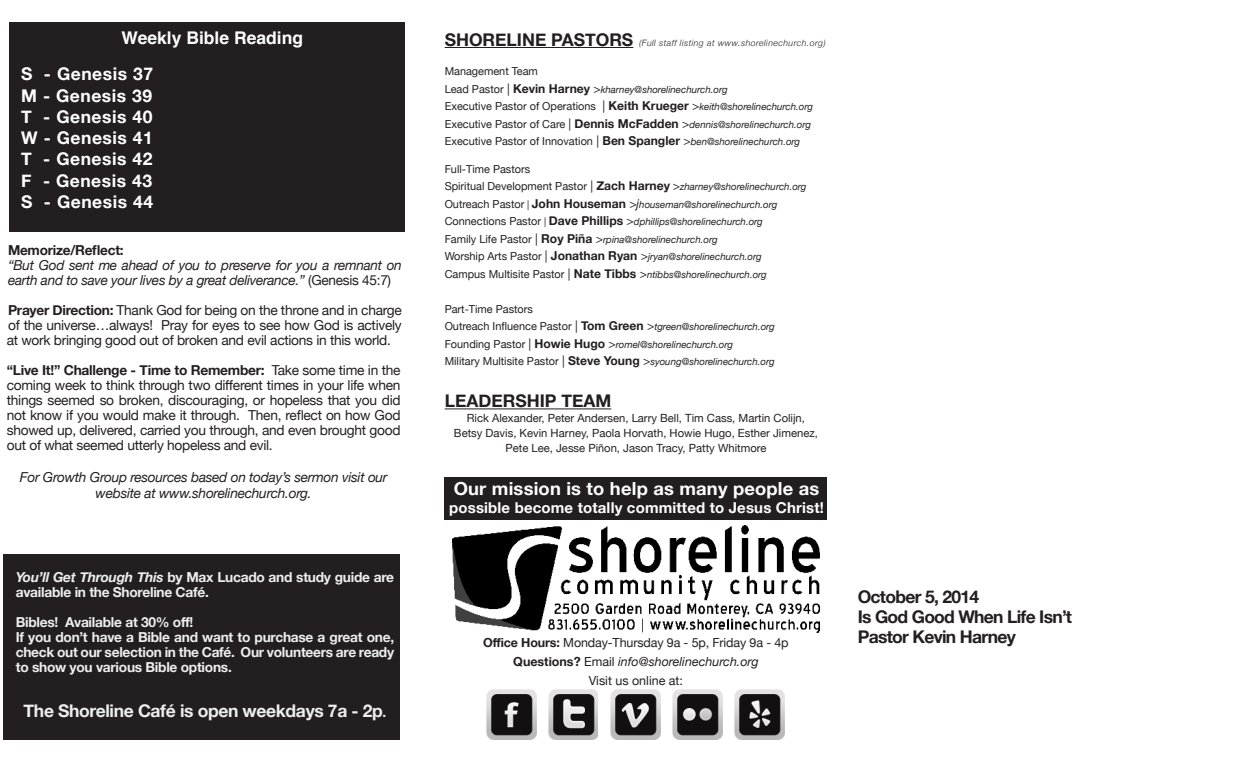
<style>
.page{position:relative;width:1260px;height:765px;background:#fff}
.page>*{position:absolute;margin:0;border:0;box-sizing:border-box;transform-origin:0 0}
.t1{font:700 18px "Helvetica Neue";letter-spacing:.01em;color:#fff}
.t2{font:700 17.5px "Helvetica Neue";letter-spacing:.03em;color:#fff}
.t3{font:700 17.5px "Helvetica Neue";letter-spacing:-.04em;color:#231f20}
.t4{font:700 17.5px "Helvetica Neue";letter-spacing:-.02em;color:#eeeeef}
.t5{font:700 17.5px "Helvetica";color:#fff}
.t6{font:700 17.5px "Helvetica Neue";color:#231f20}
.t7{font:700 15px "Helvetica Neue";letter-spacing:.01em;color:#fff}
.t8{font:13.75px/15px "Helvetica Neue";letter-spacing:-.02em;color:#231f20;text-align:justify}
.t9{font:700 13.75px/15px "Helvetica Neue";letter-spacing:-.02em;color:#eeeeef}
.t10{font:italic 13.75px/15px "Helvetica Neue";letter-spacing:-.02em;color:#231f20}
.t11{font:700 13.75px "Helvetica Neue";letter-spacing:-.02em;color:#231f20}
.t12{font:12.5px "Helvetica Neue";letter-spacing:-.01em;color:#231f20}
.t13{font:italic 12.5px "Helvetica Neue";color:#231f20}
.t14{font:11.25px "Helvetica Neue";color:#231f20}
.t15{font:11px "Helvetica Neue";color:#231f20}
.t16{font:italic 9.75px "Helvetica Neue";color:#231f20}
.t17{font:italic 300 8.75px "Helvetica Neue";letter-spacing:.05em;color:#231f20}
.s1{font-style:normal}
.s2{font-weight:700}
.s3{font-style:italic}
.s4{font-size:13.75px}
.s5{font-weight:700;font-style:normal;font-size:17.5px}
.s6{font-style:normal;font-size:11px}
.s7{font-style:normal;font-size:12.25px}
.s8{font-weight:700;font-style:normal;font-size:12.25px}
.s9{font-size:12.25px}
.s10{font-weight:700;font-size:12.25px}
.s11{font-style:italic;font-size:9.75px}
.s12{font-size:11px}
.s13{font-weight:700;font-style:normal}
</style>
<div class="page">
<div style="left:9px;top:22px;width:396px;height:210px;background:#231f20"></div>
<div style="left:4px;top:554px;width:396px;height:186px;background:#231f20"></div>
<hr style="left:445px;top:47px;width:188px;height:1px;background:#231f20">
<hr style="left:445px;top:408px;width:166px;height:1px;background:#231f20">
<div style="left:445px;top:477px;width:382px;height:42px;background:#231f20"></div>
<img style="left:453px;top:526px;width:366px;height:107px">
<img style="left:487px;top:690px;width:50px;height:49px">
<img style="left:548px;top:690px;width:50px;height:49px">
<img style="left:611px;top:690px;width:50px;height:50px">
<img style="left:673px;top:690px;width:50px;height:50px">
<img style="left:735px;top:690px;width:50px;height:50px">
<p class="t5" style="left:122px;top:23px;width:183px">Weekly Bible Reading</p>
<p class="t2" style="left:21px;top:60px;width:133px">S - Genesis 37</p>
<p class="t2" style="left:21px;top:82px;width:132px">M - Genesis 39</p>
<p class="t2" style="left:21px;top:103px;width:133px">T - Genesis 40</p>
<p class="t2" style="left:21px;top:124px;width:133px">W - Genesis 41</p>
<p class="t2" style="left:21px;top:145px;width:133px">T - Genesis 42</p>
<p class="t2" style="left:21px;top:167px;width:132px">F - Genesis 43</p>
<p class="t2" style="left:21px;top:188px;width:133px">S - Genesis 44</p>
<p class="t11" style="left:8px;top:240px;width:117px">Memorize/Reflect:</p>
<p class="t10" style="left:8px;top:259px;width:395px">“But God sent me ahead of you to preserve for you a remnant on earth and to save your lives by a great deliverance.” <span class="s1">(Genesis 45:7)</span></p>
<p class="t8" style="left:7px;top:304px;width:397px"><span class="s2">Prayer Direction:</span> Thank God for being on the throne and in charge of the universe…always! Pray for eyes to see how God is actively at work bringing good out of broken and evil actions in this world.</p>
<p class="t8" style="left:7px;top:364px;width:395px"><span class="s2">“Live It!” Challenge - Time to Remember:</span> Take some time in the coming week to think through two different times in your life when things seemed so broken, discouraging, or hopeless that you did not know if you would make it through. Then, reflect on how God showed up, delivered, carried you through, and even brought good out of what seemed utterly hopeless and evil.</p>
<p class="t10" style="left:20px;top:470px;width:369px;line-height:16.2px;text-align:center">For Growth Group resources based on today’s sermon visit our website at www.shorelinechurch.org.</p>
<p class="t9" style="left:16px;top:570px;width:380px"><span class="s3">You’ll Get Through This</span> by Max Lucado and study guide are available in the Shoreline Café.</p>
<p class="t9" style="left:16px;top:615px;width:179px">Bibles! Available at 30% off!</p>
<p class="t9" style="left:16px;top:630px;width:380px;text-align:justify">If you don’t have a Bible and want to purchase a great one, check out our selection in the Café. Our volunteers are ready to show you various Bible options.</p>
<p class="t4" style="left:24px;top:697px;width:364px">The Shoreline Café is open weekdays 7a - 2p<span class="s4">.</span></p>
<p class="t17" style="left:445px;top:36px;width:383px"><span class="s5">SHORELINE PASTORS</span> (Full staff listing at www.shorelinechurch.org)</p>
<p class="t15" style="left:445px;top:63px;width:95px">Management Team</p>
<p class="t16" style="left:445px;top:82px;width:284px"><span class="s6">Lead Pastor</span> <span class="s7">|</span> <span class="s8">Kevin Harney</span> <span class="s7">&gt;</span>kharney@shorelinechurch.org</p>
<p class="t15" style="left:445px;top:98px;width:370px">Executive Pastor of Operations <span class="s9">|</span> <span class="s10">Keith Krueger</span> <span class="s9">&gt;</span><span class="s11">keith@shorelinechurch.org</span></p>
<p class="t16" style="left:445px;top:117px;width:368px"><span class="s6">Executive Pastor of Care</span> <span class="s7">|</span> <span class="s8">Dennis McFadden</span> <span class="s7">&gt;</span>dennis@shorelinechurch.org</p>
<p class="t15" style="left:445px;top:133px;width:357px">Executive Pastor of Innovation <span class="s9">|</span> <span class="s10">Ben Spangler</span> <span class="s9">&gt;</span><span class="s11">ben@shorelinechurch.org</span></p>
<p class="t15" style="left:445px;top:161px;width:87px">Full-Time Pastors</p>
<p class="t16" style="left:445px;top:180px;width:363px"><span class="s6">Spiritual Development Pastor</span> <span class="s7">|</span> <span class="s8">Zach Harney</span> <span class="s9">&gt;</span>zharney@shorelinechurch.org</p>
<p class="t16" style="left:445px;top:197px;width:334px"><span class="s6">Outreach Pastor</span> | <span class="s8">John Houseman</span> <span class="s9">&gt;j</span>houseman@shorelinechurch.org</p>
<p class="t16" style="left:445px;top:215px;width:320px"><span class="s6">Connections Pastor</span> | <span class="s8">Dave Phillips</span> <span class="s9">&gt;</span>dphillips@shorelinechurch.org</p>
<p class="t16" style="left:445px;top:232px;width:274px"><span class="s6">Family Life Pastor</span> <span class="s7">|</span> <span class="s8">Roy Piña</span> <span class="s7">&gt;</span>rpina@shorelinechurch.org</p>
<p class="t16" style="left:445px;top:250px;width:318px"><span class="s6">Worship Arts Pastor</span> <span class="s7">|</span> <span class="s8">Jonathan Ryan</span> <span class="s7">&gt;</span>jryan@shorelinechurch.org</p>
<p class="t16" style="left:445px;top:267px;width:324px"><span class="s6">Campus Multisite Pastor</span> <span class="s7">|</span> <span class="s8">Nate Tibbs</span> <span class="s7">&gt;</span>ntibbs@shorelinechurch.org</p>
<p class="t15" style="left:445px;top:301px;width:90px">Part-Time Pastors</p>
<p class="t16" style="left:445px;top:320px;width:332px"><span class="s6">Outreach Influence Pastor</span> <span class="s7">|</span> <span class="s8">Tom Green</span> <span class="s7">&gt;</span>tgreen@shorelinechurch.org</p>
<p class="t16" style="left:445px;top:337px;width:290px"><span class="s6">Founding Pastor</span> <span class="s7">|</span> <span class="s8">Howie Hugo</span> <span class="s7">&gt;</span>romel@shorelinechurch.org</p>
<p class="t16" style="left:445px;top:355px;width:331px"><span class="s6">Military Multisite Pastor</span> <span class="s7">|</span> <span class="s8">Steve Young</span> <span class="s7">&gt;</span>syoung@shorelinechurch.org</p>
<p class="t6" style="left:445px;top:387px;width:168px">LEADERSHIP TEAM</p>
<p class="t14" style="left:467px;top:410px;width:340px">Rick Alexander, Peter Andersen, Larry Bell, Tim Cass, Martin Colijn,</p>
<p class="t14" style="left:454px;top:425px;width:365px">Betsy Davis, Kevin Harney, Paola Horvath, Howie Hugo, Esther Jimenez,</p>
<p class="t14" style="left:505px;top:440px;width:262px">Pete Lee, Jesse Pi<span class="s12">ñ</span>on, Jason Tracy, Patty Whitmore</p>
<p class="t1" style="left:454px;top:474px;width:367px">Our mission is to help as many people as</p>
<p class="t7" style="left:449px;top:495px;width:376px">possible become totally committed to Jesus Christ!</p>
<p class="t12" style="left:483px;top:634px;width:307px"><span class="s2">Office Hours:</span> Monday-Thursday 9a - 5p, Friday 9a - 4p</p>
<p class="t13" style="left:513px;top:653px;width:247px"><span class="s13">Questions?</span> <span class="s1">Email</span> info@shorelinechurch.org</p>
<p class="t12" style="left:589px;top:671px;width:96px">Visit us online at:</p>
<p class="t3" style="left:858px;top:583px;width:123px">October 5, 2014</p>
<p class="t3" style="left:858px;top:603px;width:216px">Is God Good When Life Isn’t</p>
<p class="t3" style="left:858px;top:623px;width:160px">Pastor Kevin Harney</p>
</div>
